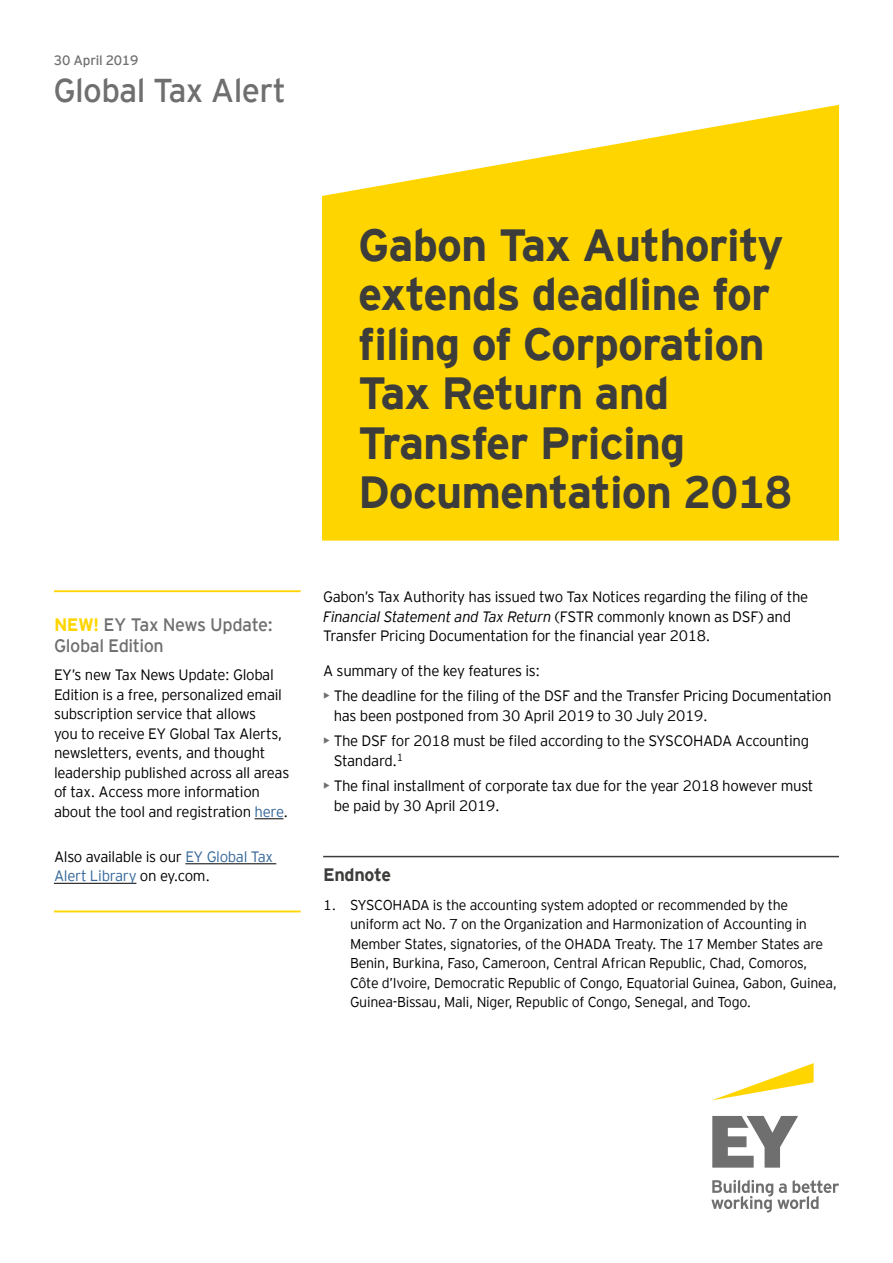
<style>
.page{position:relative;width:893px;height:1263px;background:#fff}
.page>*{position:absolute;margin:0;border:0;box-sizing:border-box;transform-origin:0 0}
.t1{font:700 45px/49.5px "EY Interstate";letter-spacing:-.02em;color:#3c3c3b}
.t2{font:33px "EY Interstate";letter-spacing:-.02em;color:#706f6f}
.t3{font:18px/21px "EY Interstate";letter-spacing:-.025em;color:#706f6f}
.t4{font:700 18px "EY Interstate";letter-spacing:-.02em;color:#3c3c3b}
.t5{font:300 15px/19.5px "EY Interstate";letter-spacing:-.02em;color:#000}
.t6{font:300 14.25px/19.5px "EY Interstate";letter-spacing:-.02em;color:#000}
.t7{font:13.5px "EY Interstate";letter-spacing:-.02em;color:#706f6f}
.s1{font-weight:700;color:#ffd500}
.s2{color:#369}
.s3{font-style:italic}
.s4{font-weight:400;color:#706f6f}
</style>
<div class="page">
<svg style="left:322px;top:105px;width:517px;height:436px;background:#ffd91a"></svg>
<hr style="left:323px;top:856px;width:516px;height:1px;background:#3c3c3b">
<hr style="left:54px;top:590px;width:247px;height:2px;background:#ffd500">
<svg style="left:255px;top:818px;width:28px;height:1px"></svg>
<hr style="left:185px;top:863px;width:91px;height:1px;background:#000">
<hr style="left:54px;top:883px;width:82px;height:1px;background:#000">
<hr style="left:54px;top:910px;width:247px;height:2px;background:#ffd500">
<svg style="left:713px;top:1063px;width:101px;height:37px"></svg>
<svg style="left:711px;top:1116px;width:128px;height:96px"></svg>
<p class="t7" style="left:54px;top:50px;width:86px">30 April 2019</p>
<h2 class="t2" style="left:53px;top:67px;width:234px">Global Tax Alert</h2>
<p class="t3" style="left:54px;top:613px;width:220px"><span class="s1">NEW!</span> EY Tax News Update:<br>Global Edition</p>
<p class="t5" style="left:54px;top:664px;width:237px">EY’s new Tax News Update: Global Edition is a free, personalized email subscription service that allows<br>you to receive EY Global Tax Alerts, newsletters, events, and thought leadership published across all areas of tax. Access more information about the tool and registration <span class="s2">here</span>.</p>
<p class="t5" style="left:54px;top:846px;width:221px">Also available is our <span class="s2">EY Global Tax<br>Alert Library</span> on ey.com.</p>
<h1 class="t1" style="left:358px;top:217px;width:436px">Gabon Tax Authority extends deadline for filing of Corporation<br>Tax Return and<br>Transfer Pricing<br>Documentation 2018</h1>
<p class="t5" style="left:323px;top:586px;width:487px">Gabon’s Tax Authority has issued two Tax Notices regarding the filing of the<br><span class="s3">Financial Statement and Tax Return</span> (FSTR commonly known as DSF) and<br>Transfer Pricing Documentation for the financial year 2018.</p>
<p class="t5" style="left:323px;top:660px;width:219px">A summary of the key features is:</p>
<p class="t5" style="left:334px;top:685px;width:499px;text-indent:-10px"><span class="s4">•</span> The deadline for the filing of the DSF and the Transfer Pricing Documentation has been postponed from 30 April 2019 to 30 July 2019.</p>
<p class="t5" style="left:334px;top:730px;width:477px;text-indent:-10px"><span class="s4">•</span> The DSF for 2018 must be filed according to the SYSCOHADA Accounting<br>Standard.<sup>1</sup></p>
<p class="t5" style="left:334px;top:775px;width:481px;text-indent:-10px"><span class="s4">•</span> The final installment of corporate tax due for the year 2018 however must be paid by 30 April 2019.</p>
<p class="t4" style="left:323px;top:862px;width:69px">Endnote</p>
<p class="t6" style="left:350px;top:894px;width:489px;text-indent:-27px">1. SYSCOHADA is the accounting system adopted or recommended by the uniform act No. 7 on the Organization and Harmonization of Accounting in Member States, signatories, of the OHADA Treaty. The 17 Member States are Benin, Burkina, Faso, Cameroon, Central African Republic, Chad, Comoros, Côte d’Ivoire, Democratic Republic of Congo, Equatorial Guinea, Gabon, Guinea, Guinea-Bissau, Mali, Niger, Republic of Congo, Senegal, and Togo.</p>
</div>
